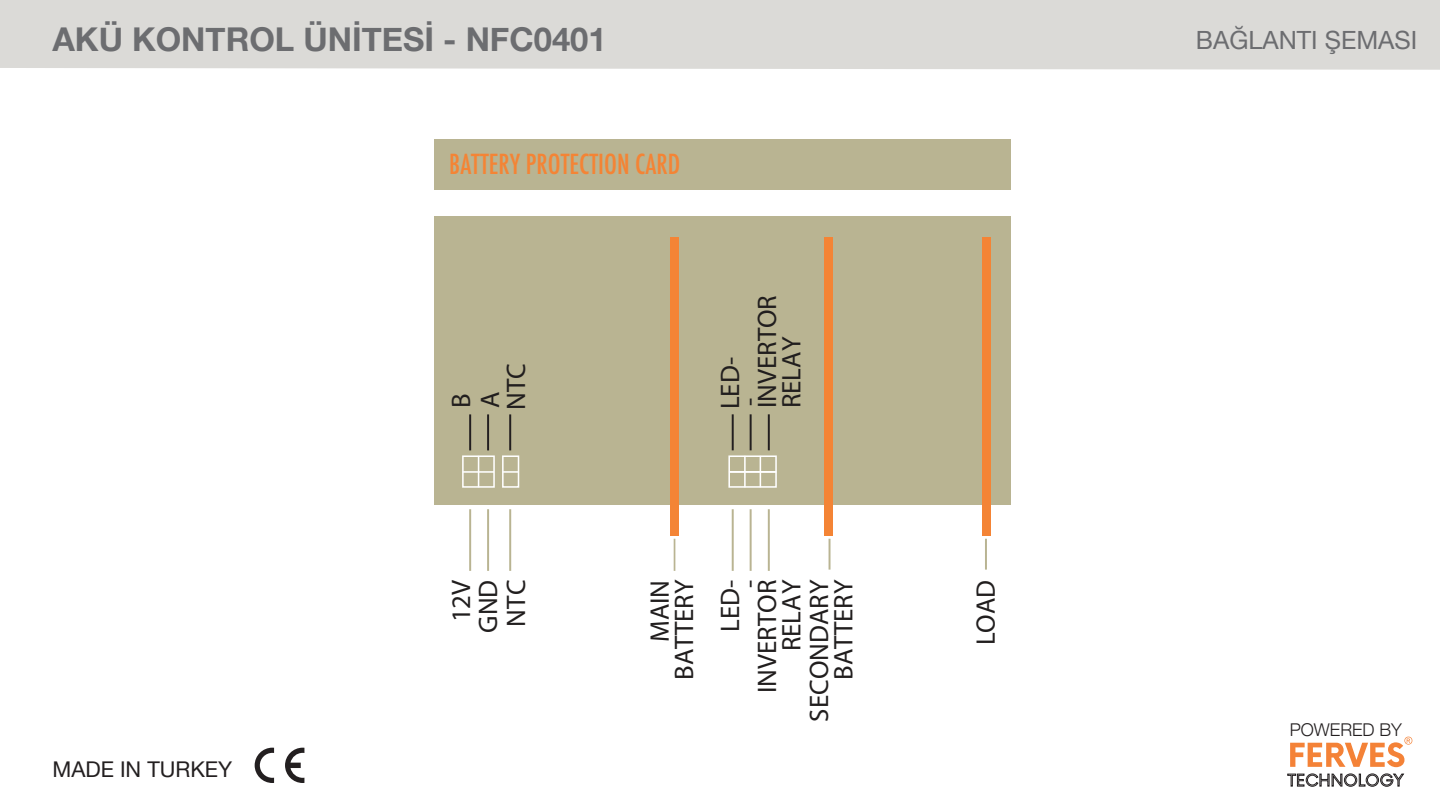
<style>
.page{position:relative;width:1440px;height:810px;background:#fff}
.page>*{position:absolute;margin:0;border:0;box-sizing:border-box;transform-origin:0 0}
.t1{font:700 32.85px "Helvetica Neue";color:#6c6d70}
.t2{font:26.85px/24.4px "Franklin Gothic";color:#211e1e;text-align:right}
.t3{font:500 condensed 26.85px "Futura";color:#f48435}
.t4{font:25.12px "Helvetica Neue";color:#6c6d70}
.t5{font:21.67px "Helvetica Neue";color:#231f20}
.t6{font:300 17.62px "Helvetica Neue";color:#231f20}
</style>
<div class="page">
<div style="left:0;top:0;width:1440px;height:70px;background:#dbdad7"></div>
<svg style="left:255px;top:748px;width:19px;height:35px"></svg>
<svg style="left:285px;top:748px;width:19px;height:35px"></svg>
<svg style="left:1290px;top:737px;width:122px;height:30px"></svg>
<svg style="left:1287px;top:774px;width:117px;height:13px"></svg>
<div style="left:434px;top:217px;width:577px;height:288px;background:#b9b492"></div>
<div style="left:434px;top:139px;width:577px;height:50px;background:#b9b492"></div>
<hr style="left:744px;top:456px;width:2px;height:31px;background:#fff">
<hr style="left:760px;top:456px;width:1px;height:31px;background:#fff">
<hr style="left:729px;top:471px;width:47px;height:2px;background:#fff">
<div style="left:728px;top:455px;width:49px;height:33px;border:2px solid #fff"></div>
<hr style="left:478px;top:456px;width:1px;height:31px;background:#fff">
<hr style="left:463px;top:471px;width:31px;height:2px;background:#fff">
<div style="left:462px;top:455px;width:33px;height:33px;border:2px solid #fff"></div>
<svg style="left:505px;top:471px;width:11px;height:2px"></svg>
<div style="left:502px;top:455px;width:17px;height:33px;border:2px solid #fff"></div>
<div style="left:670px;top:237px;width:9px;height:298px;background:#f48435"></div>
<div style="left:824px;top:237px;width:9px;height:298px;background:#f48435"></div>
<div style="left:982px;top:237px;width:9px;height:298px;background:#f48435"></div>
<hr style="left:674px;top:539px;width:1px;height:32px;background:#b9b492">
<hr style="left:985px;top:539px;width:2px;height:31px;background:#b9b492">
<hr style="left:829px;top:539px;width:2px;height:31px;background:#b9b492">
<hr style="left:469px;top:509px;width:2px;height:62px;background:#b9b492">
<hr style="left:487px;top:509px;width:2px;height:62px;background:#b9b492">
<hr style="left:509px;top:509px;width:2px;height:62px;background:#b9b492">
<hr style="left:732px;top:509px;width:2px;height:62px;background:#b9b492">
<hr style="left:750px;top:509px;width:2px;height:62px;background:#b9b492">
<hr style="left:768px;top:509px;width:2px;height:62px;background:#b9b492">
<hr style="left:732px;top:414px;width:2px;height:36px;background:#231f20">
<hr style="left:750px;top:414px;width:2px;height:36px;background:#231f20">
<hr style="left:768px;top:414px;width:2px;height:36px;background:#231f20">
<hr style="left:469px;top:414px;width:2px;height:36px;background:#231f20">
<hr style="left:487px;top:414px;width:2px;height:36px;background:#231f20">
<hr style="left:509px;top:414px;width:2px;height:36px;background:#231f20">
<p class="t1" style="left:52px;top:13px;width:556px">AKÜ KONTROL ÜNİTESİ - NFC0401</p>
<p class="t4" style="left:1196px;top:22px;width:223px">BAĞLANTI ŞEMASI</p>
<p class="t3" style="left:449px;top:147px;width:232px">BATTERY PROTECTION CARD</p>
<p class="t2" style="left:503px;top:410px;width:48px;rotate:-90deg">NTC</p>
<p class="t2" style="left:446px;top:408px;width:18px;line-height:28.9px;text-align:left;rotate:-90deg">B<br>A</p>
<p class="t2" style="left:711px;top:409px;width:116px;line-height:37px;text-align:left;rotate:-90deg">LED-<br>INVERTOR</p>
<p class="t2" style="left:779px;top:408px;width:73px;rotate:-90deg">RELAY</p>
<p class="t2" style="left:737px;top:406px;width:10px;rotate:-90deg">-</p>
<p class="t5" style="left:52px;top:754px;width:181px">MADE IN TURKEY</p>
<p class="t2" style="left:447px;top:633px;width:55px;line-height:27.5px;text-align:center;rotate:-90deg">12V<br>GND<br>NTC</p>
<p class="t2" style="left:754px;top:693px;width:115px;rotate:-90deg">INVERTOR<br>RELAY</p>
<p class="t2" style="left:807px;top:722px;width:143px;rotate:-90deg">SECONDARY<br>BATTERY</p>
<p class="t2" style="left:647px;top:680px;width:101px;rotate:-90deg">MAIN<br>BATTERY</p>
<p class="t2" style="left:973px;top:645px;width:67px;rotate:-90deg">LOAD</p>
<p class="t2" style="left:720px;top:632px;width:54px;line-height:19.2px;rotate:-90deg">LED--</p>
<p class="t6" style="left:1290px;top:715px;width:114px">POWERED BY</p>
</div>
